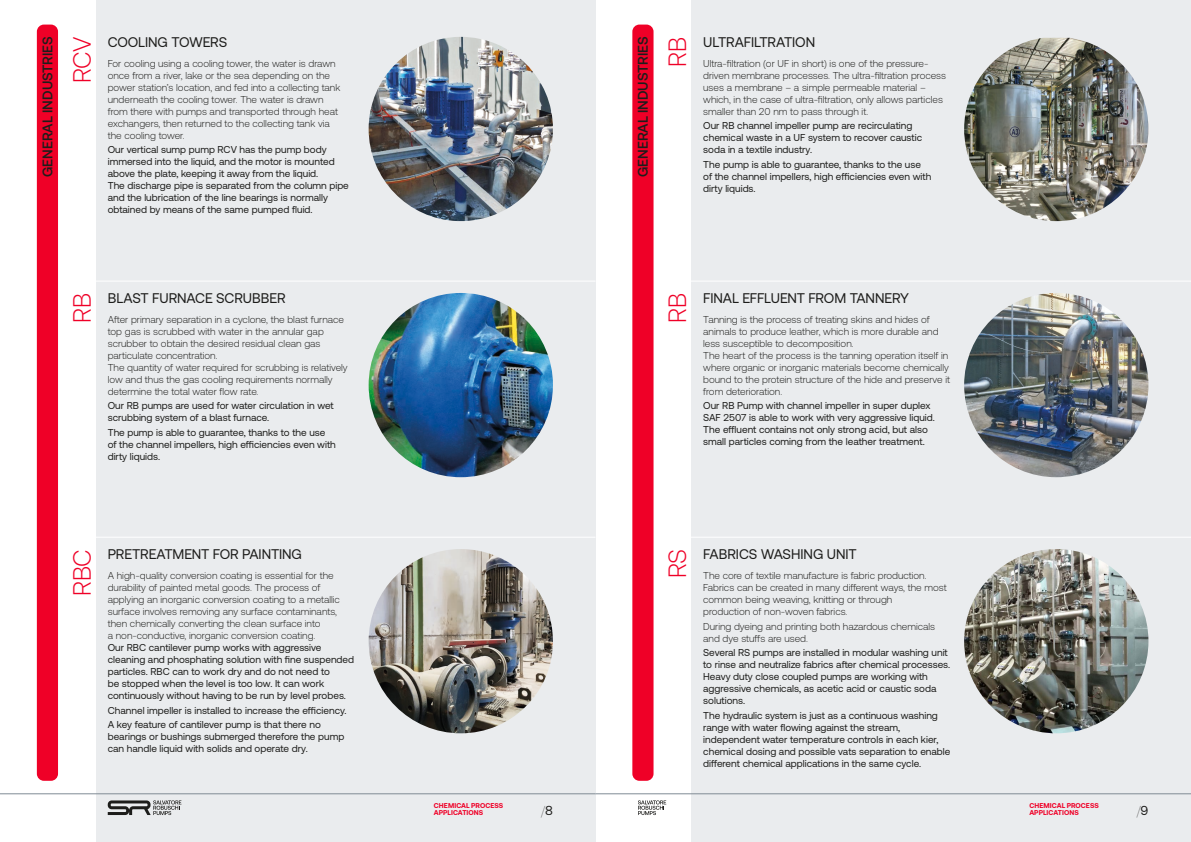
<style>
.page{position:relative;width:1191px;height:842px;background:#fff}
.page>*{position:absolute;margin:0;border:0;box-sizing:border-box;transform-origin:0 0}
.t1{font:300 25px "Aeonik";letter-spacing:-.01em;color:#ef0027}
.testo_inglese{font:14px "Aeonik";letter-spacing:-.01em;color:#1d1d1b}
.t2{font:500 14px "Aeonik";letter-spacing:-.01em;color:#1d1d1b}
.t3{font:100 13px "Aeonik";color:#1d1d1b}
.testo_inglese-2{font:300 10px/12px "Aeonik";color:#1d1d1b}
.testo_inglese-3{font:10px/12px "Aeonik";color:#1d1d1b}
.t4{font:700 7px/7px "Aeonik";letter-spacing:.01em;color:#ef0027}
.s1{font-weight:400}
</style>
<div class="page">
<div style="left:692px;top:0;width:499px;height:842px;background:#eaecee"></div>
<div style="left:96px;top:0;width:499px;height:842px;background:#eaecee"></div>
<hr style="left:638px;top:281px;width:553px;height:1px;background:#fff">
<hr style="left:28px;top:281px;width:567px;height:1px;background:#fff">
<hr style="left:638px;top:537px;width:553px;height:1px;background:#fff">
<hr style="left:28px;top:537px;width:567px;height:1px;background:#fff">
<div style="left:37px;top:25px;width:21px;height:756px;background:#ef0027"></div>
<svg style="left:632px;top:25px;width:21px;height:756px;background:#ef0d32"></svg>
<img style="left:369px;top:37px;width:184px;height:184px;border-radius:91px">
<img style="left:369px;top:293px;width:184px;height:184px;border-radius:92px">
<img style="left:369px;top:549px;width:184px;height:184px;border-radius:92px">
<img style="left:964px;top:293px;width:184px;height:184px;border-radius:92px">
<img style="left:964px;top:549px;width:184px;height:184px;border-radius:92px">
<img style="left:964px;top:38px;width:184px;height:183px">
<hr style="left:0;top:793px;width:595px;height:1px;background:#808b95">
<hr style="left:595px;top:793px;width:596px;height:1px;background:#808b95">
<svg style="left:108px;top:800px;width:73px;height:15px"></svg>
<svg style="left:638px;top:800px;width:28px;height:15px"></svg>
<p class="testo_inglese" style="left:108px;top:34px;width:121px">COOLING TOWERS</p>
<p class="t2" style="left:40px;top:177px;width:142px;rotate:-90deg">GENERAL INDUSTRIES</p>
<p class="t2" style="left:635px;top:177px;width:142px;rotate:-90deg">GENERAL INDUSTRIES</p>
<p class="testo_inglese" style="left:703px;top:34px;width:113px">ULTRAFILTRATION</p>
<p class="t1" style="left:68px;top:83px;width:48px;rotate:-90deg">RCV</p>
<p class="t1" style="left:664px;top:67px;width:32px;rotate:-90deg">RB</p>
<p class="testo_inglese-2" style="left:108px;top:57px;width:234px">For cooling using a cooling tower, the water is drawn once from a river, lake or the sea depending on the power station’s location, and fed into a collecting tank underneath the cooling tower. The water is drawn from there with pumps and transported through heat exchangers, then returned to the collecting tank via the cooling tower.</p>
<p class="testo_inglese-3" style="left:108px;top:144px;width:243px">Our vertical sump pump RCV has the pump body immersed into the liquid, and the motor is mounted above the plate, keeping it away from the liquid.<br>The discharge pipe is separated from the column pipe and the lubrication of the line bearings is normally obtained by means of the same pumped fluid.</p>
<p class="testo_inglese-2" style="left:703px;top:57px;width:244px">Ultra-filtration (or UF in short) is one of the pressure&shy;driven membrane processes. The ultra-filtration process uses a membrane – a simple permeable material – which, in the case of ultra-filtration, only allows particles smaller than 20 nm to pass through it.</p>
<p class="testo_inglese-3" style="left:703px;top:120px;width:220px">Our RB channel impeller pump are recirculating chemical waste in a UF system to recover caustic soda in a textile industry.</p>
<p class="testo_inglese-3" style="left:703px;top:159px;width:230px">The pump is able to guarantee, thanks to the use of the channel impellers, high efficiencies even with dirty liquids.</p>
<p class="t1" style="left:68px;top:323px;width:32px;rotate:-90deg">RB</p>
<p class="testo_inglese" style="left:108px;top:290px;width:179px">BLAST FURNACE SCRUBBER</p>
<p class="testo_inglese-2" style="left:108px;top:313px;width:241px">After primary separation in a cyclone, the blast furnace top gas is scrubbed with water in the annular gap scrubber to obtain the desired residual clean gas particulate concentration.<br>The quantity of water required for scrubbing is relatively low and thus the gas cooling requirements normally determine the total water flow rate.</p>
<p class="testo_inglese-3" style="left:108px;top:400px;width:227px">Our RB pumps are used for water circulation in wet scrubbing system of a blast furnace.</p>
<p class="testo_inglese-3" style="left:108px;top:427px;width:230px">The pump is able to guarantee, thanks to the use of the channel impellers, high efficiencies even with dirty liquids.</p>
<p class="t1" style="left:68px;top:596px;width:49px;rotate:-90deg">RBC</p>
<p class="testo_inglese" style="left:108px;top:546px;width:196px">PRETREATMENT FOR PAINTING</p>
<p class="testo_inglese-2" style="left:108px;top:569px;width:248px">A high-quality conversion coating is essential for the durability of painted metal goods. The process of applying an inorganic conversion coating to a metallic surface involves removing any surface contaminants, then chemically converting the clean surface into<br>a non-conductive, inorganic conversion coating.<br><span class="s1">Our RBC cantilever pump works with aggressive cleaning and phosphating solution with fine suspended particles. RBC can to work dry and do not need to<br>be stopped when the level is too low. It can work continuously without having to be run by level probes.</span></p>
<p class="testo_inglese-3" style="left:108px;top:704px;width:240px">Channel impeller is installed to increase the efficiency.</p>
<p class="testo_inglese-3" style="left:108px;top:719px;width:238px">A key feature of cantilever pump is that there no bearings or bushings submerged therefore the pump can handle liquid with solids and operate dry.</p>
<p class="t1" style="left:664px;top:323px;width:32px;rotate:-90deg">RB</p>
<p class="testo_inglese" style="left:703px;top:290px;width:207px">FINAL EFFLUENT FROM TANNERY</p>
<p class="testo_inglese-2" style="left:703px;top:313px;width:248px">Tanning is the process of treating skins and hides of animals to produce leather, which is more durable and less susceptible to decomposition.<br>The heart of the process is the tanning operation itself in where organic or inorganic materials become chemically bound to the protein structure of the hide and preserve it from deterioration.</p>
<p class="testo_inglese-3" style="left:703px;top:400px;width:233px">Our RB Pump with channel impeller in super duplex SAF 2507 is able to work with very aggressive liquid.<br>The effluent contains not only strong acid, but also small particles coming from the leather treatment.</p>
<p class="t1" style="left:664px;top:578px;width:31px;rotate:-90deg">RS</p>
<p class="testo_inglese" style="left:703px;top:546px;width:155px">FABRICS WASHING UNIT</p>
<p class="testo_inglese-2" style="left:703px;top:569px;width:245px">The core of textile manufacture is fabric production.<br>Fabrics can be created in many different ways, the most common being weaving, knitting or through<br>production of non-woven fabrics.</p>
<p class="testo_inglese-2" style="left:703px;top:620px;width:233px">During dyeing and printing both hazardous chemicals and dye stuffs are used.</p>
<p class="testo_inglese-3" style="left:703px;top:647px;width:248px">Several RS pumps are installed in modular washing unit to rinse and neutralize fabrics after chemical processes.<br>Heavy duty close coupled pumps are working with aggressive chemicals, as acetic acid or caustic soda solutions.</p>
<p class="testo_inglese-3" style="left:703px;top:710px;width:249px">The hydraulic system is just as a continuous washing range with water flowing against the stream, independent water temperature controls in each kier, chemical dosing and possible vats separation to enable different chemical applications in the same cycle.</p>
<p class="t4" style="left:434px;top:802px;width:71px">CHEMICAL PROCESS<br>APPLICATIONS</p>
<h3 class="t3" style="left:541px;top:803px;width:13px">/<span class="s1">8</span></h3>
<h3 class="t3" style="left:1136px;top:803px;width:13px">/<span class="s1">9</span></h3>
<p class="t4" style="left:1029px;top:802px;width:71px">CHEMICAL PROCESS<br>APPLICATIONS</p>
</div>
